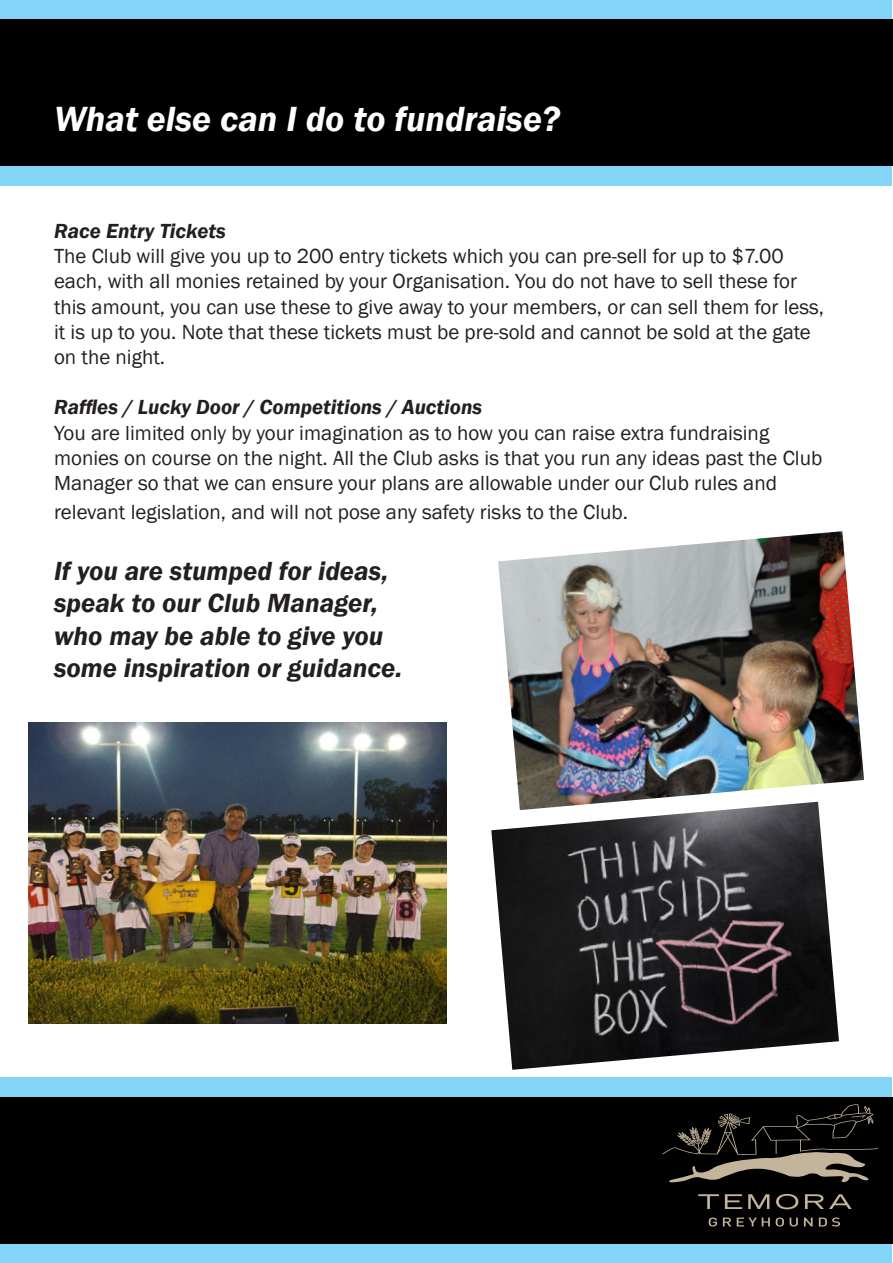
<style>
.page{position:relative;width:893px;height:1263px;background:#fff}
.page>*{position:absolute;margin:0;border:0;box-sizing:border-box;transform-origin:0 0}
.t1{font:italic 600 36px "Franklin Gothic";color:#fff}
.t2{font:italic 600 27px/32.4px "Franklin Gothic";color:#231f20}
.t3{font:21px/25.2px "Franklin Gothic";color:#231f20}
.t4{font:italic 600 21px "Franklin Gothic";color:#231f20}
</style>
<div class="page">
<img style="left:29px;top:722px;width:418px;height:302px">
<img style="left:498px;top:531px;width:366px;height:271px">
<img style="left:491px;top:802px;width:348px;height:268px">
<div style="left:1px;top:0;width:891px;height:185px;background:#83d5f7"></div>
<div style="left:0;top:19px;width:893px;height:147px;background:#000"></div>
<div style="left:1px;top:1078px;width:891px;height:185px;background:#83d5f7"></div>
<div style="left:0;top:1097px;width:893px;height:147px;background:#000"></div>
<svg style="left:709px;top:1217px;width:8px;height:9px"></svg>
<svg style="left:723px;top:1217px;width:8px;height:9px"></svg>
<svg style="left:737px;top:1217px;width:33px;height:9px"></svg>
<svg style="left:776px;top:1217px;width:8px;height:9px"></svg>
<svg style="left:790px;top:1217px;width:8px;height:9px"></svg>
<svg style="left:804px;top:1217px;width:9px;height:9px"></svg>
<svg style="left:819px;top:1217px;width:21px;height:9px"></svg>
<svg style="left:698px;top:1194px;width:21px;height:15px"></svg>
<svg style="left:725px;top:1194px;width:17px;height:15px"></svg>
<svg style="left:748px;top:1194px;width:21px;height:15px"></svg>
<svg style="left:776px;top:1194px;width:22px;height:15px"></svg>
<svg style="left:805px;top:1194px;width:47px;height:15px"></svg>
<svg style="left:662px;top:1104px;width:216px;height:79px"></svg>
<h1 class="t1" style="left:54px;top:104px;width:508px">What else can I do to fundraise?</h1>
<p class="t4" style="left:54px;top:222px;width:173px">Race Entry Tickets</p>
<p class="t3" style="left:54px;top:245px;width:772px">The Club will give you up to 200 entry tickets which you can pre-sell for up to $7.00 each, with all monies retained by your Organisation. You do not have to sell these for this amount, you can use these to give away to your members, or can sell them for less, it is up to you. Note that these tickets must be pre-sold and cannot be sold at the gate on the night.</p>
<p class="t4" style="left:54px;top:394px;width:430px">Raffles / Lucky Door / Competitions / Auctions</p>
<p class="t3" style="left:54px;top:421px;width:770px">You are limited only by your imagination as to how you can raise extra fundraising monies on course on the night. All the Club asks is that you run any ideas past the Club<br>Manager so that we can ensure your plans are allowable under our Club rules and</p>
<p class="t3" style="left:54px;top:500px;width:576px">relevant legislation, and will not pose any safety risks to the Club.</p>
<p class="t2" style="left:54px;top:556px;width:350px">If you are stumped for ideas, speak to our Club Manager, who may be able to give you some inspiration or guidance.</p>
</div>
